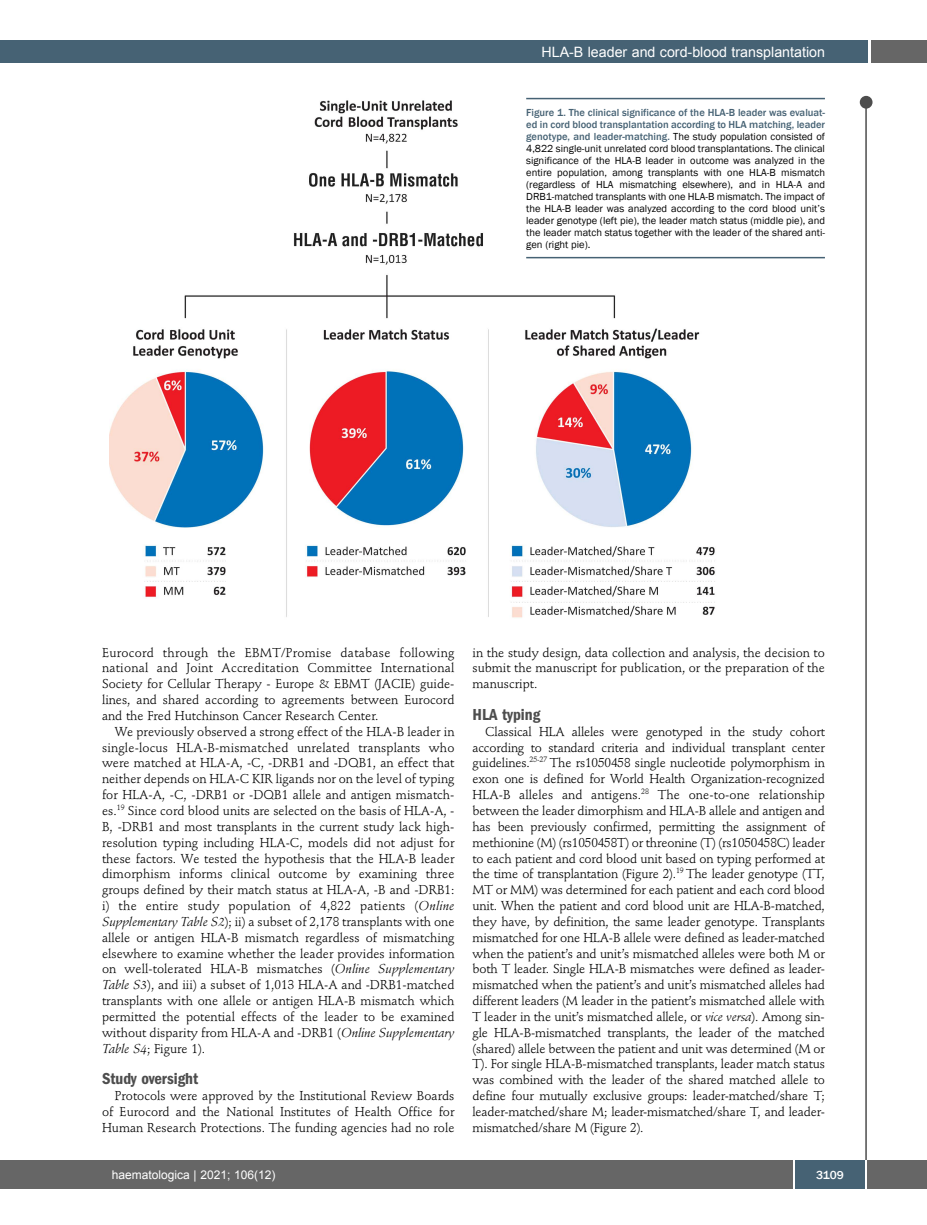
<style>
.page{position:relative;width:927px;height:1225px;background:#fff}
.page>*{position:absolute;margin:0;border:0;box-sizing:border-box;transform-origin:0 0}
.t1{font:600 condensed 16.5px "Franklin Gothic";color:#4d4d4d}
.t2{font:14.25px "Arial";color:#fff}
.t3{font:12.75px/15.9px "Stempel Schneidler";color:#000;text-align:justify}
.t4{font:12px "Arial";color:#fff}
.t5{font:500 12px "Franklin Gothic";color:#fff}
.t6{font:10.5px/12px "Franklin Gothic";color:#000;text-align:justify}
.s1{font-weight:500;color:#466274}
.s2{font-style:italic}
</style>
<div class="page">
<div style="left:860px;top:96px;width:12px;height:13px;background:#4d4d4d;border-radius:50%"></div>
<hr style="left:865px;top:98px;width:2px;height:1062px;background:#4d4d4d">
<div style="left:871px;top:40px;width:56px;height:22px;background:#666"></div>
<div style="left:18px;top:40px;width:849px;height:22px;background:#466274"></div>
<div style="left:17px;top:1160px;width:910px;height:28px;background:#666"></div>
<div style="left:795px;top:1160px;width:70px;height:28px;background:#466274"></div>
<hr style="left:793px;top:1160px;width:2px;height:28px;background:#fff">
<hr style="left:865px;top:1160px;width:2px;height:28px;background:#fff">
<div style="left:0;top:40px;width:19px;height:22px;background:#466274"></div>
<div style="left:0;top:1160px;width:18px;height:28px;background:#666"></div>
<img style="left:110px;top:99px;width:615px;height:519px">
<hr style="left:526px;top:98px;width:299px;height:1px;background:#466274">
<hr style="left:526px;top:257px;width:299px;height:1px;background:#466274">
<p class="t2" style="left:541px;top:44px;width:285px">HLA-B leader and cord-blood transplantation</p>
<p class="t6" style="left:526px;top:107px;width:300px"><span class="s1">Figure 1. The clinical significance of the HLA-B leader was evaluat&shy;ed in cord blood transplantation according to HLA matching, leader genotype, and leader-matching.</span> The study population consisted of 4,822 single-unit unrelated cord blood transplantations. The clinical significance of the HLA-B leader in outcome was analyzed in the entire population, among transplants with one HLA-B mismatch (regardless of HLA mismatching elsewhere), and in HLA-A and DRB1-matched transplants with one HLA-B mismatch. The impact of the HLA-B leader was analyzed according to the cord blood unit’s leader genotype (left pie), the leader match status (middle pie), and the leader match status together with the leader of the shared anti&shy;gen (right pie).</p>
<p class="t3" style="left:102px;top:645px;width:354px">Eurocord through the EBMT/Promise database following national and Joint Accreditation Committee International Society for Cellular Therapy - Europe &amp; EBMT (JACIE) guide&shy;lines, and shared according to agreements between Eurocord and the Fred Hutchinson Cancer Research Center.</p>
<p class="t3" style="left:102px;top:724px;width:354px;text-indent:13px">We previously observed a strong effect of the HLA-B leader in single-locus HLA-B-mismatched unrelated transplants who were matched at HLA-A, -C, -DRB1 and -DQB1, an effect that neither depends on HLA-C KIR ligands nor on the level of typing for HLA-A, -C, -DRB1 or -DQB1 allele and antigen mismatch&shy;es.<sup>19</sup> Since cord blood units are selected on the basis of HLA-A, - B, -DRB1 and most transplants in the current study lack high&shy;resolution typing including HLA-C, models did not adjust for these factors. We tested the hypothesis that the HLA-B leader dimorphism informs clinical outcome by examining three groups defined by their match status at HLA-A, -B and -DRB1: i) the entire study population of 4,822 patients (<span class="s2">Online Supplementary Table S2</span>); ii) a subset of 2,178 transplants with one allele or antigen HLA-B mismatch regardless of mismatching elsewhere to examine whether the leader provides information on well-tolerated HLA-B mismatches (<span class="s2">Online Supplementary Table S3</span>), and iii) a subset of 1,013 HLA-A and -DRB1-matched transplants with one allele or antigen HLA-B mismatch which permitted the potential effects of the leader to be examined without disparity from HLA-A and -DRB1 (<span class="s2">Online Supplementary Table S4</span>; Figure 1).</p>
<p class="t1" style="left:102px;top:1073px;width:98px">Study oversight</p>
<p class="t3" style="left:102px;top:1089px;width:354px;text-indent:13px">Protocols were approved by the Institutional Review Boards of Eurocord and the National Institutes of Health Office for Human Research Protections. The funding agencies had no role</p>
<p class="t3" style="left:472px;top:645px;width:354px">in the study design, data collection and analysis, the decision to submit the manuscript for publication, or the preparation of the manuscript.</p>
<p class="t1" style="left:472px;top:709px;width:69px">HLA typing</p>
<p class="t3" style="left:472px;top:725px;width:354px;text-indent:13px">Classical HLA alleles were genotyped in the study cohort according to standard criteria and individual transplant center guidelines.<sup>25-27</sup> The rs1050458 single nucleotide polymorphism in exon one is defined for World Health Organization-recognized HLA-B alleles and antigens.<sup>28</sup> The one-to-one relationship between the leader dimorphism and HLA-B allele and antigen and has been previously confirmed, permitting the assignment of methionine (M) (rs1050458T) or threonine (T) (rs1050458C) leader to each patient and cord blood unit based on typing performed at the time of transplantation (Figure 2).<sup>19</sup> The leader genotype (TT, MT or MM) was determined for each patient and each cord blood unit. When the patient and cord blood unit are HLA-B-matched, they have, by definition, the same leader genotype. Transplants mismatched for one HLA-B allele were defined as leader-matched when the patient’s and unit’s mismatched alleles were both M or both T leader. Single HLA-B mismatches were defined as leader&shy;mismatched when the patient’s and unit’s mismatched alleles had different leaders (M leader in the patient’s mismatched allele with T leader in the unit’s mismatched allele, or <span class="s2">vice versa</span>). Among sin&shy;gle HLA-B-mismatched transplants, the leader of the matched (shared) allele between the patient and unit was determined (M or T). For single HLA-B-mismatched transplants, leader match status was combined with the leader of the shared matched allele to define four mutually exclusive groups: leader-matched/share T; leader-matched/share M; leader-mismatched/share T, and leader&shy;mismatched/share M (Figure 2).</p>
<p class="t4" style="left:112px;top:1168px;width:165px">haematologica | 2021; 106(12)</p>
<p class="t5" style="left:816px;top:1167px;width:29px">3109</p>
</div>
